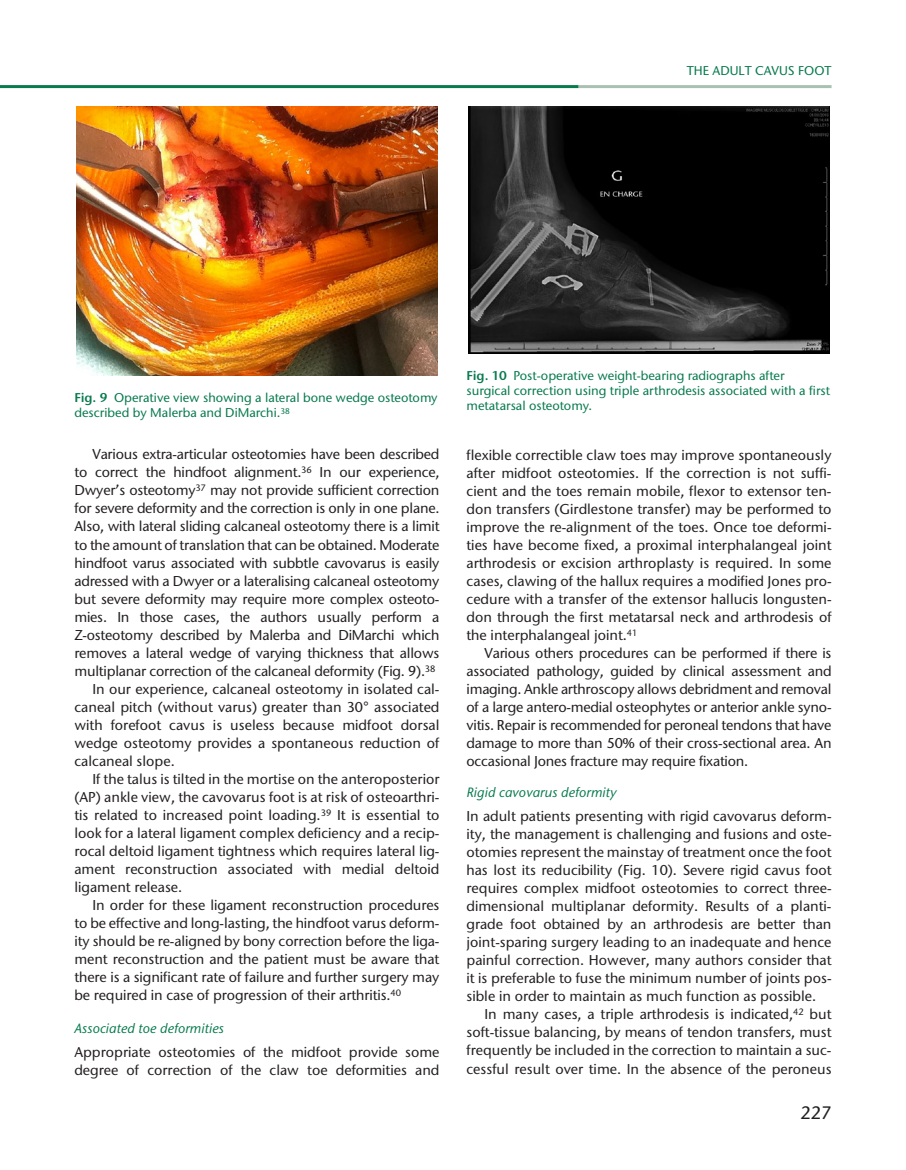
<style>
.page{position:relative;width:906px;height:1170px;background:#fff}
.page>*{position:absolute;margin:0;border:0;box-sizing:border-box;transform-origin:0 0}
.t1{font:500 18px "Stone Sans ITC Pro";color:#231f20}
.t2{font:500 14.25px/18px "Stone Sans ITC Pro";letter-spacing:-.005em;color:#231f20;text-align:justify}
.t3{font:italic 500 13.5px "Stone Sans ITC Pro";color:#077a4e}
.t4{font:500 12.75px/15px "Stone Sans ITC Pro";color:#077a4e}
.s1{font-weight:600}
</style>
<div class="page">
<hr style="left:578px;top:85px;width:253px;height:3px;background:#a9c1b0">
<hr style="left:0;top:85px;width:578px;height:3px;background:#077a4e">
<img style="left:77px;top:106px;width:360px;height:269px">
<img style="left:469px;top:106px;width:360px;height:247px">
<p class="t4" style="left:687px;top:63px;width:35px">The adult</p>
<p class="t4" style="left:755px;top:63px;width:53px">cavus foot</p>
<p class="t4" style="left:74px;top:390px;width:365px"><span class="s1">Fig. 9</span> Operative view showing a lateral bone wedge osteotomy described by Malerba and DiMarchi.<sup>38</sup></p>
<p class="t2" style="left:92px;top:445px;width:348px">Various extra-articular osteotomies have been described</p>
<p class="t2" style="left:74px;top:463px;width:366px">to correct the hindfoot alignment.<sup>36</sup> In our experience,</p>
<p class="t2" style="left:74px;top:481px;width:366px">Dwyer’s osteotomy<sup>37</sup> may not provide sufficient correction</p>
<p class="t2" style="left:74px;top:499px;width:366px">for severe deformity and the correction is only in one plane.</p>
<p class="t2" style="left:74px;top:517px;width:366px">Also, with lateral sliding calcaneal osteotomy there is a limit</p>
<p class="t2" style="left:74px;top:535px;width:366px">to the amount of translation that can be obtained. Moderate</p>
<p class="t2" style="left:74px;top:553px;width:366px">hindfoot varus associated with subbtle cavovarus is easily</p>
<p class="t2" style="left:74px;top:571px;width:366px">adressed with a Dwyer or a lateralising calcaneal osteotomy</p>
<p class="t2" style="left:74px;top:589px;width:366px">but severe deformity may require more complex osteoto-</p>
<p class="t2" style="left:74px;top:607px;width:366px">mies. In those cases, the authors usually perform a</p>
<p class="t2" style="left:74px;top:625px;width:366px">Z-osteotomy described by Malerba and DiMarchi which</p>
<p class="t2" style="left:74px;top:643px;width:366px">removes a lateral wedge of varying thickness that allows</p>
<p class="t2" style="left:74px;top:661px;width:362px">multiplanar correction of the calcaneal deformity (Fig. 9).<sup>38</sup></p>
<p class="t2" style="left:92px;top:679px;width:348px">In our experience, calcaneal osteotomy in isolated cal-</p>
<p class="t2" style="left:74px;top:697px;width:366px">caneal pitch (without varus) greater than 30° associated</p>
<p class="t2" style="left:74px;top:715px;width:366px">with forefoot cavus is useless because midfoot dorsal</p>
<p class="t2" style="left:74px;top:733px;width:366px">wedge osteotomy provides a spontaneous reduction of</p>
<p class="t2" style="left:74px;top:751px;width:102px">calcaneal slope.</p>
<p class="t2" style="left:92px;top:769px;width:348px">If the talus is tilted in the mortise on the anteroposterior</p>
<p class="t2" style="left:74px;top:787px;width:366px">(AP) ankle view, the cavovarus foot is at risk of osteoarthri-</p>
<p class="t2" style="left:74px;top:805px;width:366px">tis related to increased point loading.<sup>39</sup> It is essential to</p>
<p class="t2" style="left:74px;top:823px;width:366px">look for a lateral ligament complex deficiency and a recip-</p>
<p class="t2" style="left:74px;top:841px;width:366px">rocal deltoid ligament tightness which requires lateral lig-</p>
<p class="t2" style="left:74px;top:859px;width:366px">ament reconstruction associated with medial deltoid</p>
<p class="t2" style="left:74px;top:877px;width:109px">ligament release.</p>
<p class="t2" style="left:92px;top:895px;width:348px">In order for these ligament reconstruction procedures</p>
<p class="t2" style="left:74px;top:913px;width:366px">to be effective and long-lasting, the hindfoot varus deform-</p>
<p class="t2" style="left:74px;top:931px;width:366px">ity should be re-aligned by bony correction before the liga-</p>
<p class="t2" style="left:74px;top:949px;width:366px">ment reconstruction and the patient must be aware that</p>
<p class="t2" style="left:74px;top:967px;width:366px">there is a significant rate of failure and further surgery may</p>
<p class="t2" style="left:74px;top:985px;width:328px">be required in case of progression of their arthritis.<sup>40</sup></p>
<p class="t3" style="left:74px;top:1019px;width:151px">Associated toe deformities</p>
<p class="t2" style="left:74px;top:1042px;width:366px">Appropriate osteotomies of the midfoot provide some degree of correction of the claw toe deformities and</p>
<p class="t4" style="left:466px;top:368px;width:365px"><span class="s1">Fig. 10</span> Post-operative weight-bearing radiographs after surgical correction using triple arthrodesis associated with a first metatarsal osteotomy.</p>
<p class="t2" style="left:466px;top:445px;width:366px">flexible correctible claw toes may improve spontaneously after midfoot osteotomies. If the correction is not suffi&shy;cient and the toes remain mobile, flexor to extensor ten&shy;don transfers (Girdlestone transfer) may be performed to improve the re-alignment of the toes. Once toe deformi&shy;ties have become fixed, a proximal interphalangeal joint arthrodesis or excision arthroplasty is required. In some cases, clawing of the hallux requires a modified Jones pro&shy;cedure with a transfer of the extensor hallucis longusten&shy;don through the first metatarsal neck and arthrodesis of the interphalangeal joint.<sup>41</sup></p>
<p class="t2" style="left:466px;top:643px;width:366px;text-indent:18px">Various others procedures can be performed if there is associated pathology, guided by clinical assessment and imaging. Ankle arthroscopy allows debridment and removal of a large antero-medial osteophytes or anterior ankle syno&shy;vitis. Repair is recommended for peroneal tendons that have damage to more than 50% of their cross-sectional area. An occasional Jones fracture may require fixation.</p>
<p class="t3" style="left:466px;top:784px;width:152px">Rigid cavovarus deformity</p>
<p class="t2" style="left:466px;top:807px;width:366px">In adult patients presenting with rigid cavovarus deform&shy;ity, the management is challenging and fusions and oste&shy;otomies represent the mainstay of treatment once the foot has lost its reducibility (Fig. 10). Severe rigid cavus foot requires complex midfoot osteotomies to correct three&shy;dimensional multiplanar deformity. Results of a planti&shy;grade foot obtained by an arthrodesis are better than joint-sparing surgery leading to an inadequate and hence painful correction. However, many authors consider that it is preferable to fuse the minimum number of joints pos&shy;sible in order to maintain as much function as possible.</p>
<p class="t2" style="left:466px;top:1005px;width:366px;text-indent:18px">In many cases, a triple arthrodesis is indicated,<sup>42</sup> but soft-tissue balancing, by means of tendon transfers, must frequently be included in the correction to maintain a suc&shy;cessful result over time. In the absence of the peroneus</p>
<p class="t1" style="left:800px;top:1101px;width:32px">227</p>
</div>
